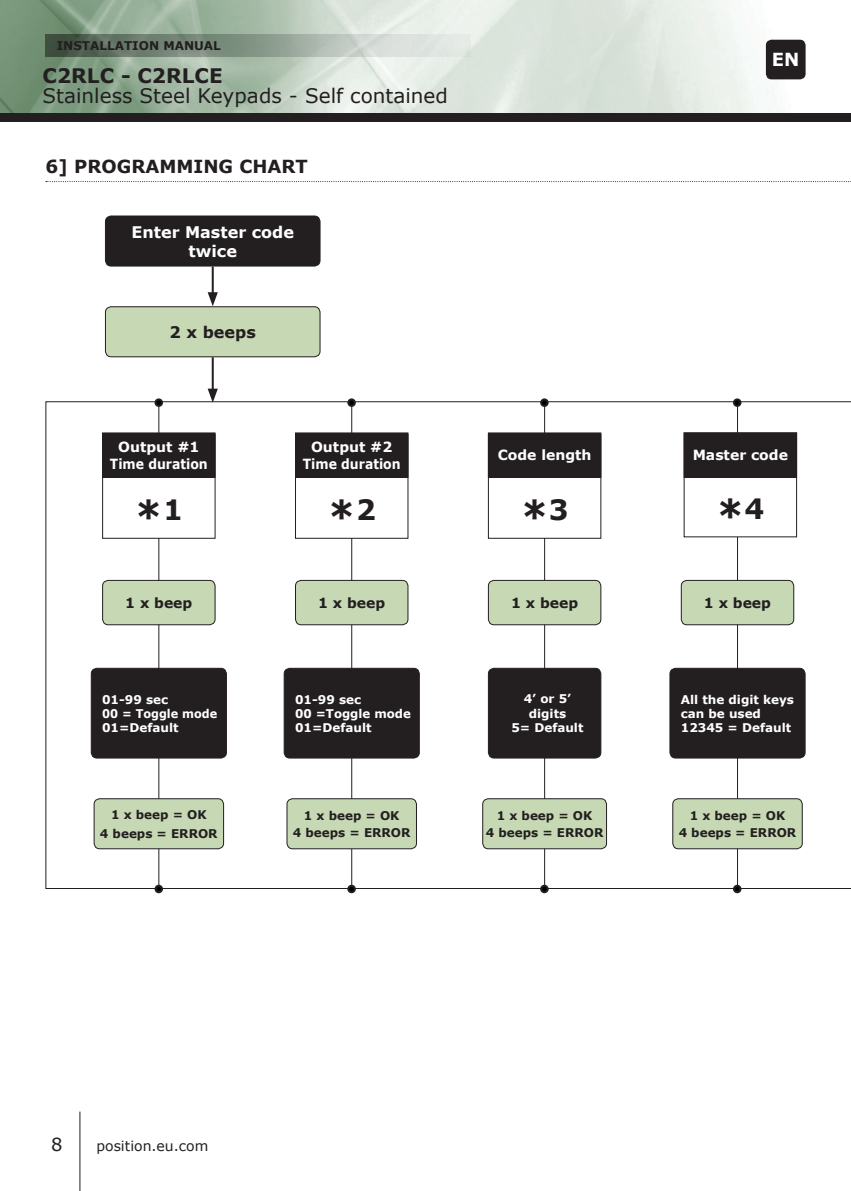
<style>
.page{position:relative;width:851px;height:1191px;background:#fff}
.page>*{position:absolute;margin:0;border:0;box-sizing:border-box;transform-origin:0 0}
.t1{font:700 40px "Verdana";color:#231f20}
.t2{font:20px "Verdana";color:#231f20}
.t3{font:700 20px "Verdana";color:#231f20}
.t4{font:700 18px "Verdana";color:#231f20}
.t5{font:700 18px "Verdana";color:#fff}
.t6{font:18px "Verdana";color:#231f20}
.t7{font:700 16px/19.2px "Verdana";color:#fff;text-align:center}
.t8{font:700 16px "Verdana";color:#231f20}
.t9{font:700 14px/16.8px "Verdana";color:#fff;text-align:center}
.t10{font:700 14px "Verdana";color:#231f20}
.t11{font:14px "Verdana";color:#231f20}
.t12{font:700 12px/14.2px "Verdana";color:#fff}
.t13{font:700 12px/16.4px "Verdana";color:#231f20}
</style>
<div class="page">
<svg style="left:45px;top:401px;width:805px;height:488px"></svg>
<hr style="left:212px;top:266px;width:2px;height:29px;background:#231f20">
<svg style="left:207px;top:292px;width:11px;height:14px"></svg>
<hr style="left:212px;top:357px;width:2px;height:35px;background:#231f20">
<svg style="left:207px;top:388px;width:11px;height:15px"></svg>
<div style="left:105px;top:216px;width:215px;height:50px;background:#231f20;border-radius:6px"></div>
<div style="left:105px;top:215px;width:215px;height:51px;border:1px solid #231f20;border-radius:6px"></div>
<div style="left:105px;top:307px;width:215px;height:50px;background:#c6d8b4;border-radius:6px"></div>
<div style="left:105px;top:306px;width:215px;height:51px;border:1px solid #231f20;border-radius:6px"></div>
<img style="left:0;top:0;width:806px;height:113px">
<div style="left:0;top:113px;width:850px;height:9px;background:#231f20"></div>
<svg style="left:45px;top:34px;width:426px;height:23px;background:#95a297"></svg>
<div style="left:765px;top:40px;width:40px;height:39px;background:#231f20;border-radius:6px"></div>
<svg style="left:46px;top:181px;width:805px;height:1px"></svg>
<hr style="left:158px;top:401px;width:1px;height:488px;background:#231f20">
<div style="left:103px;top:580px;width:112px;height:45px;background:#c6d8b4;border-radius:6px"></div>
<div style="left:102px;top:580px;width:113px;height:45px;border:1px solid #231f20;border-radius:6px"></div>
<div style="left:94px;top:798px;width:129px;height:50px;background:#c6d8b4;border-radius:6px"></div>
<div style="left:94px;top:798px;width:130px;height:51px;border:1px solid #231f20;border-radius:6px"></div>
<div style="left:103px;top:434px;width:112px;height:104px;background:#fff"></div>
<div style="left:102px;top:434px;width:113px;height:105px;border:1px solid #231f20"></div>
<div style="left:103px;top:433px;width:112px;height:44px;background:#231f20"></div>
<div style="left:102px;top:432px;width:113px;height:46px;border:1px solid #231f20"></div>
<div style="left:91px;top:668px;width:135px;height:90px;background:#231f20;border-radius:6px"></div>
<div style="left:91px;top:668px;width:136px;height:90px;border:1px solid #231f20;border-radius:6px"></div>
<div style="left:155px;top:399px;width:7px;height:7px;background:#000;border-radius:50%"></div>
<div style="left:154px;top:398px;width:9px;height:9px;border:2px solid #231f20;border-radius:50%"></div>
<div style="left:155px;top:885px;width:7px;height:7px;background:#000;border-radius:50%"></div>
<div style="left:154px;top:884px;width:9px;height:9px;border:2px solid #231f20;border-radius:50%"></div>
<hr style="left:351px;top:401px;width:1px;height:488px;background:#231f20">
<div style="left:295px;top:580px;width:113px;height:45px;background:#c6d8b4;border-radius:6px"></div>
<div style="left:295px;top:580px;width:113px;height:45px;border:1px solid #231f20;border-radius:6px"></div>
<div style="left:287px;top:798px;width:129px;height:50px;background:#c6d8b4;border-radius:6px"></div>
<div style="left:286px;top:798px;width:131px;height:51px;border:1px solid #231f20;border-radius:6px"></div>
<div style="left:295px;top:434px;width:113px;height:104px;background:#fff"></div>
<div style="left:295px;top:434px;width:113px;height:105px;border:1px solid #231f20"></div>
<div style="left:295px;top:433px;width:113px;height:44px;background:#231f20"></div>
<div style="left:295px;top:432px;width:113px;height:46px;border:1px solid #231f20"></div>
<div style="left:284px;top:668px;width:135px;height:90px;background:#231f20;border-radius:6px"></div>
<div style="left:283px;top:668px;width:137px;height:90px;border:1px solid #231f20;border-radius:6px"></div>
<div style="left:348px;top:399px;width:7px;height:7px;background:#000;border-radius:50%"></div>
<div style="left:347px;top:398px;width:9px;height:9px;border:2px solid #231f20;border-radius:50%"></div>
<div style="left:348px;top:885px;width:7px;height:7px;background:#000;border-radius:50%"></div>
<div style="left:347px;top:884px;width:9px;height:9px;border:2px solid #231f20;border-radius:50%"></div>
<hr style="left:544px;top:401px;width:1px;height:488px;background:#231f20">
<div style="left:488px;top:580px;width:112px;height:45px;background:#c6d8b4;border-radius:6px"></div>
<div style="left:488px;top:580px;width:113px;height:45px;border:1px solid #231f20;border-radius:6px"></div>
<div style="left:482px;top:798px;width:124px;height:50px;background:#c6d8b4;border-radius:6px"></div>
<div style="left:482px;top:798px;width:125px;height:51px;border:1px solid #231f20;border-radius:6px"></div>
<div style="left:488px;top:434px;width:112px;height:104px;background:#fff"></div>
<div style="left:488px;top:434px;width:113px;height:105px;border:1px solid #231f20"></div>
<div style="left:488px;top:433px;width:112px;height:44px;background:#231f20"></div>
<div style="left:488px;top:432px;width:113px;height:46px;border:1px solid #231f20"></div>
<div style="left:488px;top:668px;width:112px;height:90px;background:#231f20;border-radius:6px"></div>
<div style="left:488px;top:668px;width:113px;height:90px;border:1px solid #231f20;border-radius:6px"></div>
<div style="left:541px;top:399px;width:6px;height:7px;background:#000;border-radius:50%"></div>
<div style="left:540px;top:398px;width:8px;height:9px;border:2px solid #231f20;border-radius:50%"></div>
<div style="left:541px;top:885px;width:6px;height:7px;background:#000;border-radius:50%"></div>
<div style="left:540px;top:884px;width:8px;height:9px;border:2px solid #231f20;border-radius:50%"></div>
<hr style="left:737px;top:401px;width:1px;height:488px;background:#231f20">
<div style="left:681px;top:580px;width:112px;height:45px;background:#c6d8b4;border-radius:6px"></div>
<div style="left:680px;top:580px;width:114px;height:45px;border:1px solid #231f20;border-radius:6px"></div>
<div style="left:672px;top:798px;width:130px;height:50px;background:#c6d8b4;border-radius:6px"></div>
<div style="left:672px;top:798px;width:130px;height:51px;border:1px solid #231f20;border-radius:6px"></div>
<div style="left:684px;top:433px;width:112px;height:104px;background:#fff"></div>
<div style="left:684px;top:433px;width:112px;height:44px;background:#231f20"></div>
<div style="left:683px;top:432px;width:114px;height:46px;border:1px solid #231f20"></div>
<div style="left:669px;top:668px;width:136px;height:90px;background:#231f20;border-radius:6px"></div>
<div style="left:669px;top:668px;width:136px;height:90px;border:1px solid #231f20;border-radius:6px"></div>
<div style="left:733px;top:399px;width:7px;height:7px;background:#000;border-radius:50%"></div>
<div style="left:732px;top:398px;width:9px;height:9px;border:2px solid #231f20;border-radius:50%"></div>
<div style="left:733px;top:885px;width:7px;height:7px;background:#000;border-radius:50%"></div>
<div style="left:732px;top:884px;width:9px;height:9px;border:2px solid #231f20;border-radius:50%"></div>
<hr style="left:79px;top:1111px;width:1px;height:80px;background:#231f20">
<p class="t13" style="left:57px;top:37px;width:166px">INSTALLATION MANUAL</p>
<h2 class="t3" style="left:43px;top:62px;width:182px">C2RLC - C2RLCE</h2>
<h2 class="t2" style="left:43px;top:83px;width:407px">Stainless Steel Keypads - Self contained</h2>
<h3 class="t4" style="left:45px;top:154px;width:222px">6] PROGRAMMING Chart</h3>
<h3 class="t7" style="left:131px;top:222px;width:164px">Enter Master code twice</h3>
<h3 class="t8" style="left:170px;top:322px;width:88px">2 x beeps</h3>
<p class="t9" style="left:110px;top:439px;width:99px">Output #1<br>Time duration</p>
<p class="t9" style="left:303px;top:439px;width:99px">Output #2<br>Time duration</p>
<p class="t9" style="left:497px;top:447px;width:95px">Code length</p>
<h1 class="t1" style="left:135px;top:490px;width:50px">*<sup>1</sup></h1>
<h1 class="t1" style="left:327px;top:490px;width:50px">*<sup>2</sup></h1>
<h1 class="t1" style="left:520px;top:490px;width:50px">*<sup>3</sup></h1>
<p class="t10" style="left:125px;top:594px;width:69px">1 x beep</p>
<p class="t10" style="left:318px;top:594px;width:69px">1 x beep</p>
<p class="t10" style="left:511px;top:594px;width:69px">1 x beep</p>
<p class="t12" style="left:102px;top:692px;width:116px">01-99 sec<br>00 = Toggle mode<br>01=Default</p>
<p class="t12" style="left:295px;top:692px;width:117px">01-99 sec<br>00 =Toggle mode<br>01=Default</p>
<p class="t12" style="left:511px;top:692px;width:74px;text-align:center">4’ or 5’ digits<br>5= Default</p>
<p class="t13" style="left:100px;top:805px;width:108px;line-height:18.4px;text-indent:11px">1 x beep = OK<br>4 beeps = error</p>
<p class="t13" style="left:293px;top:807px;width:108px;text-indent:11px">1 x beep = OK<br>4 beeps = error</p>
<p class="t13" style="left:485px;top:807px;width:108px;text-indent:11px">1 x beep = OK<br>4 beeps = error</p>
<h3 class="t5" style="left:771px;top:48px;width:29px">EN</h3>
<p class="t9" style="left:692px;top:447px;width:97px">Master code</p>
<h1 class="t1" style="left:716px;top:488px;width:50px">*<sup>4</sup></h1>
<p class="t10" style="left:703px;top:594px;width:69px">1 x beep</p>
<p class="t12" style="left:680px;top:692px;width:115px">All the digit keys can be used<br>12345 = Default</p>
<p class="t13" style="left:678px;top:807px;width:108px;text-indent:11px">1 x beep = OK<br>4 beeps = error</p>
<h3 class="t6" style="left:51px;top:1133px;width:13px">8</h3>
<p class="t11" style="left:96px;top:1137px;width:113px">position.eu.com</p>
</div>
